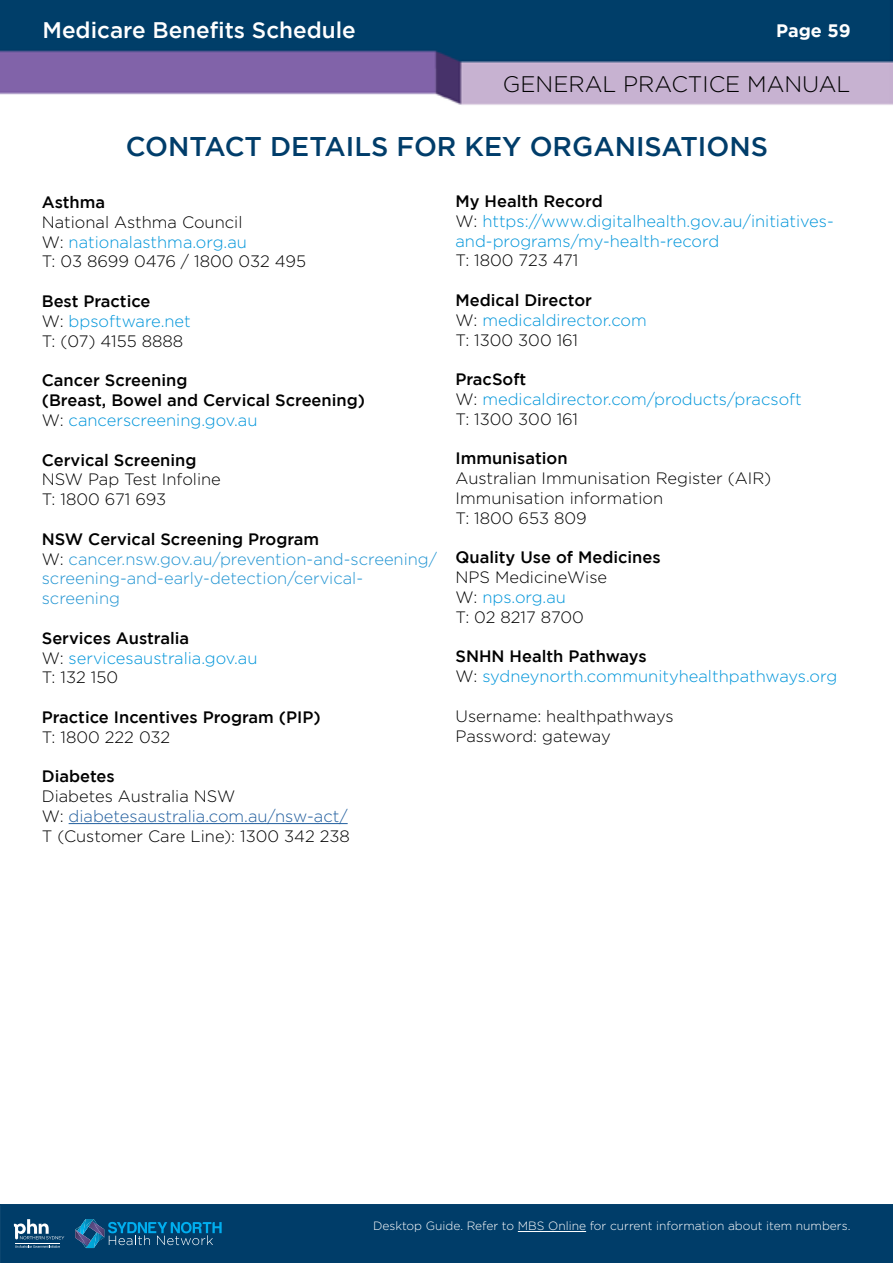
<style>
.page{position:relative;width:893px;height:1263px;background:#fff}
.page>*{position:absolute;margin:0;border:0;box-sizing:border-box;transform-origin:0 0}
.t1{font:500 27px "Gotham";color:#003d6a}
.t2{font:500 22.5px "Gotham";color:#fff}
.t3{font:300 22.5px "Gotham";color:#000}
.t4{font:700 18px "Gotham";color:#fff}
.t5{font:300 16.5px/19.8px "Gotham";color:#000}
.t6{font:300 16.5px/19.8px "Gotham";color:#0095da}
.t7{font:500 16.5px/19.8px "Gotham";color:#000}
.t8{font:300 16.5px/19.8px "Gotham";color:#2194d2}
.t9{font:300 12px "Gotham";color:#fff}
.s1{font-weight:500;color:#000}
.s2{color:#000}
.s3{color:#0095da}
.s4{font-weight:500}
.s5{font-weight:300}
.s6{font-weight:300;color:#0095da}
.s7{color:#215e9e}
</style>
<div class="page">
<img style="left:0;top:0;width:893px;height:105px">
<div style="left:0;top:1204px;width:893px;height:59px;background:#003d69"></div>
<svg style="left:75px;top:1219px;width:147px;height:29px;background:#115c8a"></svg>
<svg style="left:14px;top:1219px;width:50px;height:20px"></svg>
<svg style="left:15px;top:1245px;width:45px;height:3px"></svg>
<hr style="left:15px;top:1243px;width:45px;height:1px;background:#fff">
<hr style="left:69px;top:823px;width:279px;height:1px;background:#215e9e">
<hr style="left:518px;top:1231px;width:68px;height:1px;background:#fff">
<h2 class="t2" style="left:43px;top:17px;width:315px">Medicare Benefits Schedule</h2>
<p class="t4" style="left:776px;top:20px;width:76px">Page 59</p>
<h2 class="t3" style="left:503px;top:70px;width:349px">GENERAL PRACTICE MANUAL</h2>
<h1 class="t1" style="left:126px;top:131px;width:644px">CONTACT DETAILS FOR KEY ORGANISATIONS</h1>
<p class="t6" style="left:455px;top:191px;width:380px"><span class="s1">My Health Record<br></span><span class="s2">W:</span> https://www.digitalhealth.gov.au/initiatives&shy;and-programs/my-health-record</p>
<p class="t5" style="left:455px;top:250px;width:124px">T: 1800 723 471</p>
<p class="t6" style="left:455px;top:290px;width:193px"><span class="s1">Medical Director<br></span><span class="s2">W:</span> medicaldirector.com<br><span class="s2">T: 1300 300 161</span></p>
<p class="t6" style="left:455px;top:369px;width:348px"><span class="s1">PracSoft<br></span><span class="s2">W:</span> medicaldirector.com/products/pracsoft<br><span class="s2">T: 1300 300 161</span></p>
<p class="t7" style="left:455px;top:448px;width:114px">Immunisation</p>
<p class="t5" style="left:455px;top:468px;width:317px">Australian Immunisation Register (AIR)<br>Immunisation information<br>T: 1800 653 809</p>
<p class="t7" style="left:455px;top:547px;width:207px">Quality Use of Medicines</p>
<p class="t5" style="left:455px;top:567px;width:153px">NPS MedicineWise<br>W: <span class="s3">nps.org.au<br></span>T: 02 8217 8700</p>
<p class="t6" style="left:455px;top:646px;width:383px"><span class="s1">SNHN Health Pathways<br></span><span class="s2">W:</span> sydneynorth.communityhealthpathways.org</p>
<p class="t5" style="left:455px;top:706px;width:220px">Username: healthpathways<br>Password: gateway</p>
<p class="t7" style="left:42px;top:192px;width:65px">Asthma</p>
<p class="t5" style="left:42px;top:212px;width:266px">National Asthma Council<br>W: <span class="s3">nationalasthma.org.au<br></span>T: 03 8699 0476 / 1800 032 495</p>
<p class="t5" style="left:42px;top:291px;width:151px"><span class="s4">Best Practice<br></span>W: <span class="s3">bpsoftware.net<br></span>T: (07) 4155 8888</p>
<p class="t7" style="left:42px;top:370px;width:325px">Cancer Screening<br>(Breast, Bowel and Cervical Screening)<br><span class="s5">W:</span> <span class="s6">cancerscreening.gov.au</span></p>
<p class="t7" style="left:42px;top:449px;width:156px">Cervical Screening</p>
<p class="t5" style="left:42px;top:469px;width:181px">NSW Pap Test Infoline<br>T: 1800 671 693</p>
<p class="t8" style="left:42px;top:528px;width:397px"><span class="s1">NSW Cervical Screening Program<br></span><span class="s2">W:</span> cancer.nsw.gov.au/prevention-and-screening/ screening-and-early-detection/cervical&shy;screening</p>
<p class="t6" style="left:42px;top:627px;width:217px"><span class="s1">Services Australia<br></span><span class="s2">W:</span> servicesaustralia.gov.au<br><span class="s2">T: 132 150</span></p>
<p class="t7" style="left:42px;top:707px;width:280px">Practice Incentives Program (PIP)</p>
<p class="t5" style="left:42px;top:726px;width:130px">T: 1800 222 032</p>
<p class="t7" style="left:42px;top:766px;width:75px">Diabetes</p>
<p class="t5" style="left:42px;top:786px;width:310px">Diabetes Australia NSW<br>W: <span class="s7">diabetesaustralia.com.au/nsw-act/<br></span>T (Customer Care Line): 1300 342 238</p>
<p class="t9" style="left:373px;top:1218px;width:479px">Desktop Guide. Refer to MBS Online for current information about item numbers.</p>
</div>
